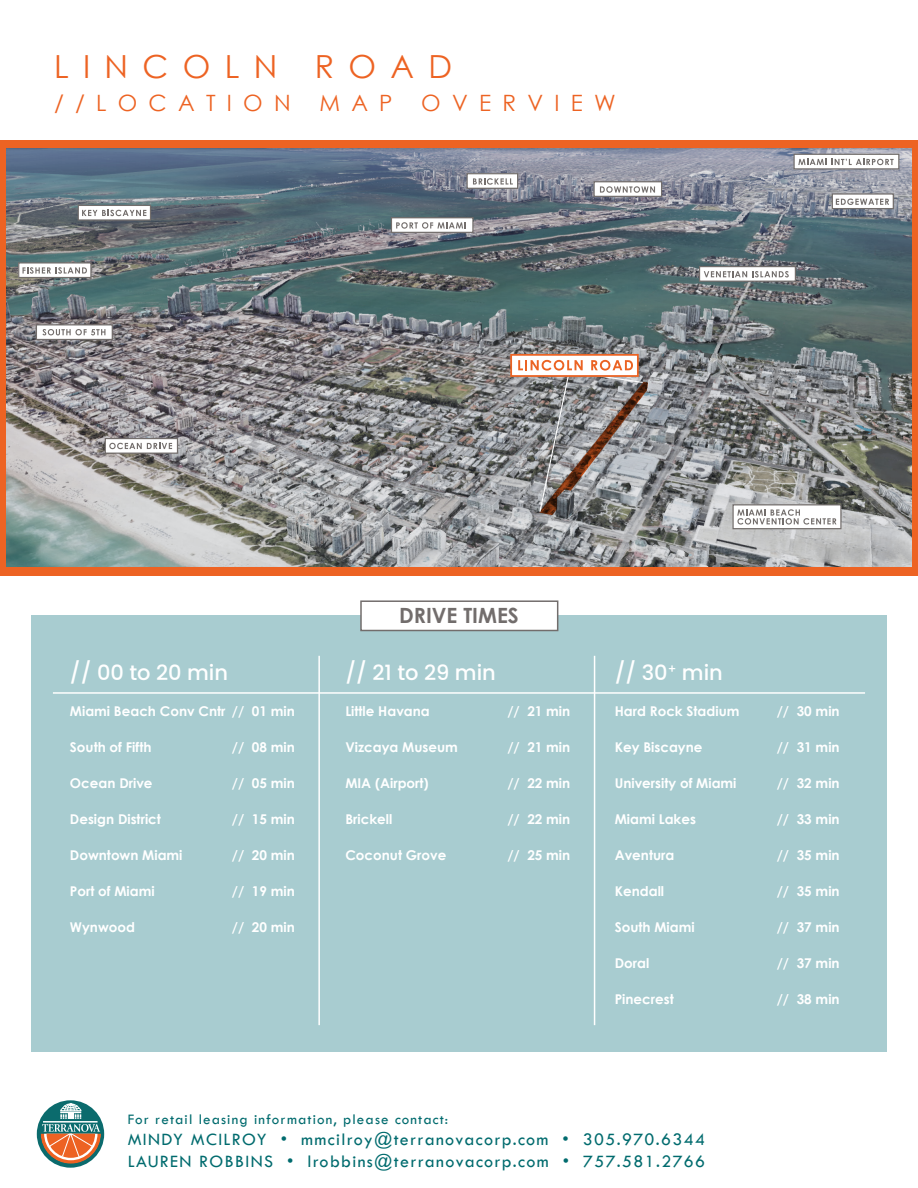
<style>
.page{position:relative;width:918px;height:1188px;background:#fff}
.page>*{position:absolute;margin:0;border:0;box-sizing:border-box;transform-origin:0 0}
.t1{font:31.8px "Century Gothic";letter-spacing:.45em;color:#ed6323}
.t2{font:22.5px "Century Gothic";letter-spacing:.5em;color:#ed6323}
.t3{font:500 21px "Poppins";color:#fff}
.t4{font:700 21px "Century Gothic";color:#726d6c}
.t5{font:18px "Tw Cen";letter-spacing:.075em;color:#006b6e}
.t6{font:15px "Tw Cen";letter-spacing:.075em;color:#006b6e}
.t7{font:700 13.5px "Century Gothic";color:#fff}
</style>
<div class="page">
<div style="left:31px;top:615px;width:856px;height:437px;background:#a8ccd0"></div>
<svg style="left:37px;top:1100px;width:67px;height:68px"></svg>
<svg style="left:41px;top:1104px;width:60px;height:60px"></svg>
<hr style="left:43px;top:1121px;width:55px;height:2px;background:#fff">
<div style="left:0;top:140px;width:918px;height:435px;background:#ed6323"></div>
<img style="left:7px;top:148px;width:904px;height:419px">
<div style="left:794px;top:154px;width:105px;height:15px;background:#fff"></div>
<div style="left:793px;top:154px;width:106px;height:16px;border:1px solid #736e6c"></div>
<div style="left:467px;top:174px;width:51px;height:14px;background:#fff"></div>
<div style="left:467px;top:173px;width:51px;height:16px;border:1px solid #736e6c"></div>
<svg style="left:473px;top:178px;width:40px;height:7px"></svg>
<div style="left:594px;top:182px;width:68px;height:14px;background:#fff"></div>
<div style="left:593px;top:181px;width:69px;height:16px;border:1px solid #736e6c"></div>
<svg style="left:600px;top:186px;width:55px;height:7px"></svg>
<div style="left:832px;top:194px;width:61px;height:15px;background:#fff"></div>
<div style="left:832px;top:193px;width:62px;height:16px;border:1px solid #736e6c"></div>
<svg style="left:836px;top:199px;width:53px;height:6px"></svg>
<div style="left:36px;top:325px;width:76px;height:14px;background:#fff"></div>
<div style="left:36px;top:324px;width:77px;height:16px;border:1px solid #736e6c"></div>
<svg style="left:42px;top:329px;width:63px;height:6px"></svg>
<svg style="left:798px;top:159px;width:96px;height:6px"></svg>
<div style="left:700px;top:267px;width:95px;height:14px;background:#fff"></div>
<div style="left:699px;top:266px;width:97px;height:16px;border:1px solid #736e6c"></div>
<svg style="left:704px;top:271px;width:85px;height:6px"></svg>
<div style="left:391px;top:218px;width:82px;height:14px;background:#fff"></div>
<div style="left:391px;top:217px;width:83px;height:16px;border:1px solid #736e6c"></div>
<svg style="left:396px;top:222px;width:70px;height:7px"></svg>
<div style="left:733px;top:505px;width:108px;height:24px;background:#fff"></div>
<div style="left:732px;top:504px;width:110px;height:25px;border:1px solid #736e6c"></div>
<svg style="left:737px;top:509px;width:99px;height:16px"></svg>
<div style="left:78px;top:205px;width:73px;height:15px;background:#fff"></div>
<div style="left:78px;top:205px;width:73px;height:16px;border:1px solid #736e6c"></div>
<svg style="left:82px;top:210px;width:64px;height:6px"></svg>
<div style="left:19px;top:263px;width:72px;height:15px;background:#fff"></div>
<div style="left:18px;top:262px;width:74px;height:16px;border:1px solid #736e6c"></div>
<svg style="left:22px;top:267px;width:65px;height:7px"></svg>
<div style="left:105px;top:439px;width:72px;height:14px;background:#fff"></div>
<div style="left:105px;top:438px;width:73px;height:16px;border:1px solid #736e6c"></div>
<svg style="left:109px;top:443px;width:63px;height:6px"></svg>
<div style="left:511px;top:355px;width:127px;height:21px;background:#fff"></div>
<div style="left:510px;top:354px;width:129px;height:23px;border:2px solid #eb6323"></div>
<svg style="left:518px;top:360px;width:130px;height:155px;background:#97908e"></svg>
<hr style="left:53px;top:692px;width:812px;height:2px;background:#fff">
<hr style="left:318px;top:656px;width:2px;height:369px;background:#fff">
<hr style="left:594px;top:656px;width:1px;height:369px;background:#fff">
<div style="left:360px;top:600px;width:198px;height:31px;background:#fff;border:2px solid #726d6c"></div>
<p class="t1" style="left:54px;top:44px;width:400px">LINCOLN ROAD</p>
<p class="t2" style="left:54px;top:87px;width:238px">//LOCATION</p>
<p class="t2" style="left:319px;top:87px;width:75px">MAP</p>
<p class="t2" style="left:421px;top:87px;width:196px">OVERVIEW</p>
<p class="t3" style="left:70px;top:661px;width:160px">// 00 to 20 min</p>
<p class="t7" style="left:70px;top:701px;width:226px">Miami Beach Conv Cntr // 01 min</p>
<p class="t7" style="left:70px;top:737px;width:83px">South of Fifth</p>
<p class="t7" style="left:232px;top:737px;width:64px">// 08 min</p>
<p class="t7" style="left:70px;top:773px;width:84px">Ocean Drive</p>
<p class="t7" style="left:232px;top:773px;width:64px">// 05 min</p>
<p class="t7" style="left:70px;top:809px;width:92px">Design District</p>
<p class="t7" style="left:232px;top:809px;width:64px">// 15 min</p>
<p class="t7" style="left:70px;top:845px;width:114px">Downtown Miami</p>
<p class="t7" style="left:232px;top:845px;width:64px">// 20 min</p>
<p class="t7" style="left:70px;top:881px;width:86px">Port of Miami</p>
<p class="t7" style="left:232px;top:881px;width:64px">// 19 min</p>
<p class="t7" style="left:70px;top:917px;width:67px">Wynwood</p>
<p class="t7" style="left:232px;top:917px;width:64px">// 20 min</p>
<p class="t4" style="left:399px;top:600px;width:121px">DRIVE TIMES</p>
<p class="t3" style="left:345px;top:661px;width:152px">// 21 to 29 min</p>
<p class="t7" style="left:345px;top:701px;width:86px">Little Havana</p>
<p class="t7" style="left:507px;top:701px;width:64px">// 21 min</p>
<p class="t7" style="left:345px;top:737px;width:114px">Vizcaya Museum</p>
<p class="t7" style="left:507px;top:737px;width:64px">// 21 min</p>
<p class="t7" style="left:345px;top:773px;width:85px">MIA (Airport)</p>
<p class="t7" style="left:507px;top:773px;width:64px">// 22 min</p>
<p class="t7" style="left:345px;top:809px;width:48px">Brickell</p>
<p class="t7" style="left:507px;top:809px;width:64px">// 22 min</p>
<p class="t7" style="left:345px;top:845px;width:102px">Coconut Grove</p>
<p class="t7" style="left:507px;top:845px;width:64px">// 25 min</p>
<p class="t3" style="left:615px;top:661px;width:110px">// 30<sup>+</sup> min</p>
<p class="t7" style="left:615px;top:701px;width:126px">Hard Rock Stadium</p>
<p class="t7" style="left:777px;top:701px;width:64px">// 30 min</p>
<p class="t7" style="left:615px;top:737px;width:89px">Key Biscayne</p>
<p class="t7" style="left:777px;top:737px;width:64px">// 31 min</p>
<p class="t7" style="left:615px;top:773px;width:123px">University of Miami</p>
<p class="t7" style="left:777px;top:773px;width:64px">// 32 min</p>
<p class="t7" style="left:615px;top:809px;width:83px">Miami Lakes</p>
<p class="t7" style="left:777px;top:809px;width:64px">// 33 min</p>
<p class="t7" style="left:615px;top:845px;width:61px">Aventura</p>
<p class="t7" style="left:777px;top:845px;width:64px">// 35 min</p>
<p class="t7" style="left:615px;top:881px;width:51px">Kendall</p>
<p class="t7" style="left:777px;top:881px;width:64px">// 35 min</p>
<p class="t7" style="left:615px;top:917px;width:81px">South Miami</p>
<p class="t7" style="left:777px;top:917px;width:64px">// 37 min</p>
<p class="t7" style="left:615px;top:953px;width:36px">Doral</p>
<p class="t7" style="left:777px;top:953px;width:64px">// 37 min</p>
<p class="t7" style="left:615px;top:989px;width:61px">Pinecrest</p>
<p class="t7" style="left:777px;top:989px;width:64px">// 38 min</p>
<p class="t6" style="left:128px;top:1110px;width:322px">For retail leasing information, please contact:</p>
<p class="t5" style="left:128px;top:1129px;width:579px">MINDY MCILROY • mmcilroy@terranovacorp.com • 305.970.6344</p>
<p class="t5" style="left:128px;top:1151px;width:579px">LAUREN ROBBINS • lrobbins@terranovacorp.com • 757.581.2766</p>
</div>
